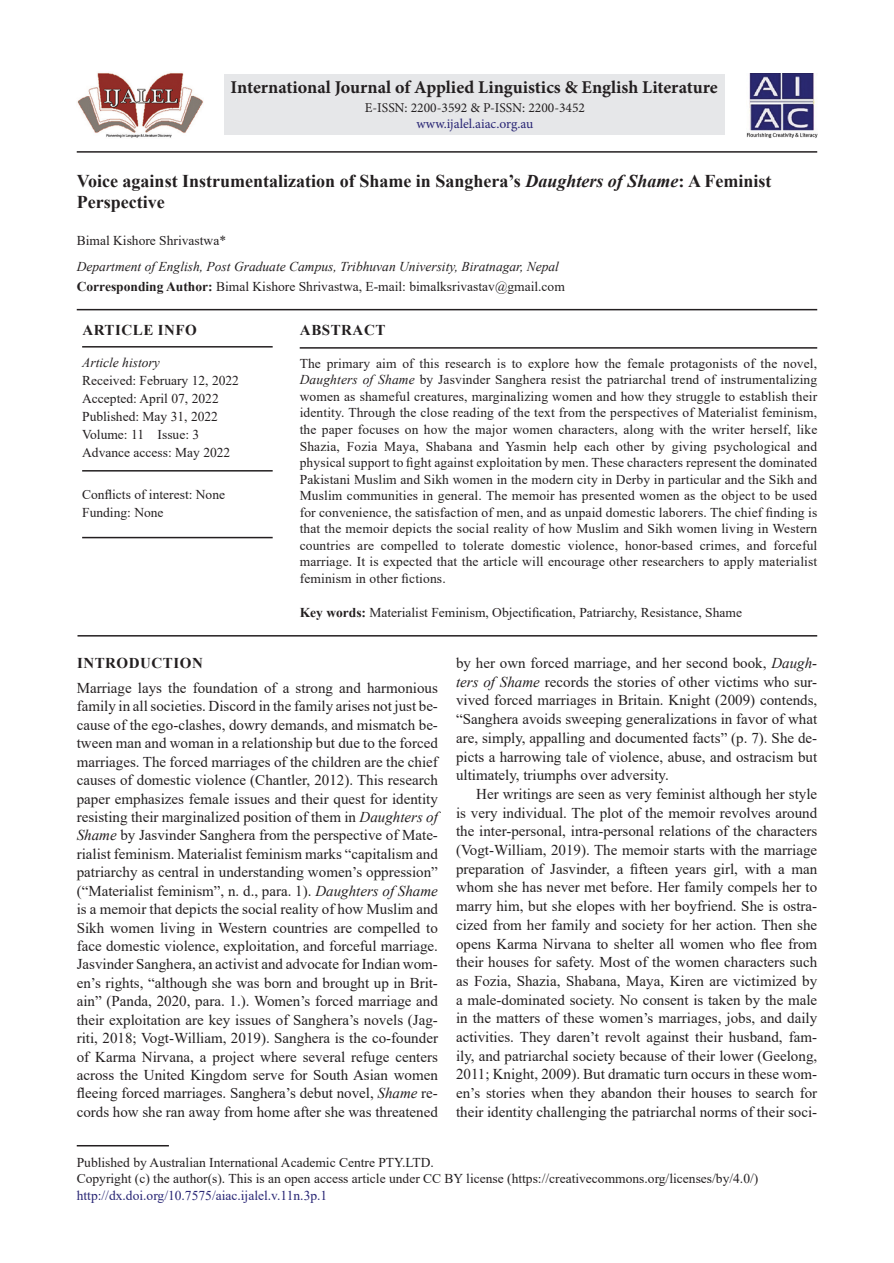
<style>
.page{position:relative;width:894px;height:1263px;background:#fff}
.page>*{position:absolute;margin:0;border:0;box-sizing:border-box;transform-origin:0 0}
.AT{font:700 18px/21px "Times New Roman";color:#231f20}
.J_Name{font:700 18px "Minion Pro";color:#231f20}
.TXFL{font:15px/18.5px "Times New Roman";color:#231f20;text-align:justify}
.TX{font:15px/18.8px "Times New Roman";color:#231f20;text-align:justify}
.ART_INFO{font:700 15px "Times New Roman";letter-spacing:.035em;color:#231f20}
.ABSH{font:700 15px "Times New Roman";letter-spacing:.035em;color:#231f20}
.ABS{font:13.5px/16.5px "Times New Roman";letter-spacing:.01em;color:#231f20;text-align:justify}
.PUB_Details{font:13.5px/16.5px "Times New Roman";color:#231f20}
.HIS{font:13.5px/18px "Times New Roman";color:#231f20}
.AFF{font:italic 13.5px "Times New Roman";color:#231f20}
.ADD{font:13.5px "Times New Roman";color:#231f20}
.KWD{font:13.5px "Times New Roman";color:#231f20}
.DOI_NUM{font:13.5px "Times New Roman";color:#282574}
.HIS_1{font:13.5px/18px "Times New Roman";color:#231f20}
.ISSN_Num{font:13.5px "Minion Pro";color:#231f20}
.AU{font:13.5px "Times New Roman";color:#231f20}
.ISSN_Web{font:13.5px "Minion Pro";color:#282574}
.s1{font-style:italic}
.s2{font-weight:700}
</style>
<div class="page">
<hr style="left:77px;top:151px;width:739px;height:2px;background:#231f20">
<hr style="left:77px;top:309px;width:739px;height:1px;background:#231f20">
<hr style="left:299px;top:347px;width:517px;height:2px;background:#231f20">
<hr style="left:77px;top:635px;width:739px;height:1px;background:#231f20">
<hr style="left:77px;top:1145px;width:92px;height:1px;background:#231f20">
<div style="left:224px;top:74px;width:501px;height:60px;background:#e6e7e9"></div>
<img style="left:746px;top:73px;width:70px;height:65px">
<img style="left:77px;top:73px;width:126px;height:65px">
<hr style="left:82px;top:346px;width:190px;height:1px;background:#231f20">
<hr style="left:82px;top:470px;width:190px;height:1px;background:#231f20">
<hr style="left:82px;top:537px;width:190px;height:1px;background:#231f20">
<p class="J_Name" style="left:230px;top:75px;width:488px">International Journal of Applied Linguistics &amp; English Literature</p>
<p class="ISSN_Num" style="left:364px;top:98px;width:222px">E-ISSN: 2200-3592 &amp; P-ISSN: 2200-3452</p>
<p class="ISSN_Web" style="left:416px;top:115px;width:118px">www.ijalel.aiac.org.au</p>
<p class="AT" style="left:77px;top:170px;width:696px">Voice against Instrumentalization of Shame in Sanghera’s <span class="s1">Daughters of Shame</span>: A Feminist<br>Perspective</p>
<p class="AU" style="left:77px;top:231px;width:151px">Bimal Kishore Shrivastwa*</p>
<p class="AFF" style="left:77px;top:257px;width:483px">Department of English, Post Graduate Campus, Tribhuvan University, Biratnagar, Nepal</p>
<p class="ADD" style="left:77px;top:277px;width:489px"><span class="s2">Corresponding Author:</span> Bimal Kishore Shrivastwa, E-mail: bimalksrivastav@gmail.com</p>
<p class="ABSH" style="left:300px;top:319px;width:87px">ABSTRACT</p>
<p class="ABS" style="left:299px;top:355px;width:519px">The primary aim of this research is to explore how the female protagonists of the novel, <span class="s1">Daughters of Shame</span> by Jasvinder Sanghera resist the patriarchal trend of instrumentalizing women as shameful creatures, marginalizing women and how they struggle to establish their identity. Through the close reading of the text from the perspectives of Materialist feminism, the paper focuses on how the major women characters, along with the writer herself, like Shazia, Fozia Maya, Shabana and Yasmin help each other by giving psychological and physical support to fight against exploitation by men. These characters represent the dominated Pakistani Muslim and Sikh women in the modern city in Derby in particular and the Sikh and Muslim communities in general. The memoir has presented women as the object to be used for convenience, the satisfaction of men, and as unpaid domestic laborers. The chief finding is that the memoir depicts the social reality of how Muslim and Sikh women living in Western countries are compelled to tolerate domestic violence, honor-based crimes, and forceful marriage. It is expected that the article will encourage other researchers to apply materialist feminism in other fictions.</p>
<p class="KWD" style="left:299px;top:603px;width:443px"><span class="s2">Key words:</span> Materialist Feminism, Objectification, Patriarchy, Resistance, Shame</p>
<h1 class="ART_INFO" style="left:77px;top:652px;width:127px">INTRODUCTION</h1>
<p class="TXFL" style="left:77px;top:678px;width:362px">Marriage lays the foundation of a strong and harmonious family in all societies. Discord in the family arises not just be&shy;cause of the ego-clashes, dowry demands, and mismatch be&shy;tween man and woman in a relationship but due to the forced marriages. The forced marriages of the children are the chief causes of domestic violence (Chantler, 2012). This research paper emphasizes female issues and their quest for identity resisting their marginalized position of them in <span class="s1">Daughters of Shame</span> by Jasvinder Sanghera from the perspective of Mate&shy;rialist feminism. Materialist feminism marks “capitalism and patriarchy as central in understanding women’s oppression” (“Materialist feminism”, n. d., para. 1). <span class="s1">Daughters of Shame </span>is a memoir that depicts the social reality of how Muslim and Sikh women living in Western countries are compelled to face domestic violence, exploitation, and forceful marriage.<br>Jasvinder Sanghera, an activist and advocate for Indian wom&shy;en’s rights, “although she was born and brought up in Brit&shy;ain” (Panda, 2020, para. 1.). Women’s forced marriage and their exploitation are key issues of Sanghera’s novels (Jag&shy;riti, 2018; Vogt-William, 2019). Sanghera is the co-founder of Karma Nirvana, a project where several refuge centers across the United Kingdom serve for South Asian women fleeing forced marriages. Sanghera’s debut novel, <span class="s1">Shame</span> re&shy;cords how she ran away from home after she was threatened</p>
<p class="PUB_Details" style="left:77px;top:1153px;width:682px">Published by Australian International Academic Centre PTY.LTD.<br>Copyright (c) the author(s). This is an open access article under CC BY license (https://creativecommons.org/licenses/by/4.0/)</p>
<p class="DOI_NUM" style="left:77px;top:1185px;width:252px">http://dx.doi.org/10.7575/aiac.ijalel.v.11n.3p.1</p>
<p class="ART_INFO" style="left:82px;top:319px;width:116px">ARTICLE INFO</p>
<p class="HIS" style="left:82px;top:353px;width:158px"><span class="s1">Article history<br></span>Received: February 12, 2022<br>Accepted: April 07, 2022<br>Published: May 31, 2022</p>
<p class="HIS" style="left:82px;top:425px;width:150px">Volume: 11 Issue: 3<br>Advance access: May 2022</p>
<p class="HIS_1" style="left:82px;top:484px;width:144px">Conflicts of interest: None<br>Funding: None</p>
<p class="TXFL" style="left:456px;top:653px;width:362px">by her own forced marriage, and her second book, <span class="s1">Daugh&shy;ters of Shame</span> records the stories of other victims who sur&shy;vived forced marriages in Britain. Knight (2009) contends, “Sanghera avoids sweeping generalizations in favor of what are, simply, appalling and documented facts” (p. 7). She de&shy;picts a harrowing tale of violence, abuse, and ostracism but ultimately, triumphs over adversity.</p>
<p class="TX" style="left:456px;top:784px;width:362px;text-indent:20px">Her writings are seen as very feminist although her style is very individual. The plot of the memoir revolves around the inter-personal, intra-personal relations of the characters (Vogt-William, 2019). The memoir starts with the marriage preparation of Jasvinder, a fifteen years girl, with a man whom she has never met before. Her family compels her to marry him, but she elopes with her boyfriend. She is ostra&shy;cized from her family and society for her action. Then she opens Karma Nirvana to shelter all women who flee from their houses for safety. Most of the women characters such as Fozia, Shazia, Shabana, Maya, Kiren are victimized by a male-dominated society. No consent is taken by the male in the matters of these women’s marriages, jobs, and daily activities. They daren’t revolt against their husband, fam&shy;ily, and patriarchal society because of their lower (Geelong, 2011; Knight, 2009). But dramatic turn occurs in these wom&shy;en’s stories when they abandon their houses to search for their identity challenging the patriarchal norms of their soci-</p>
</div>
